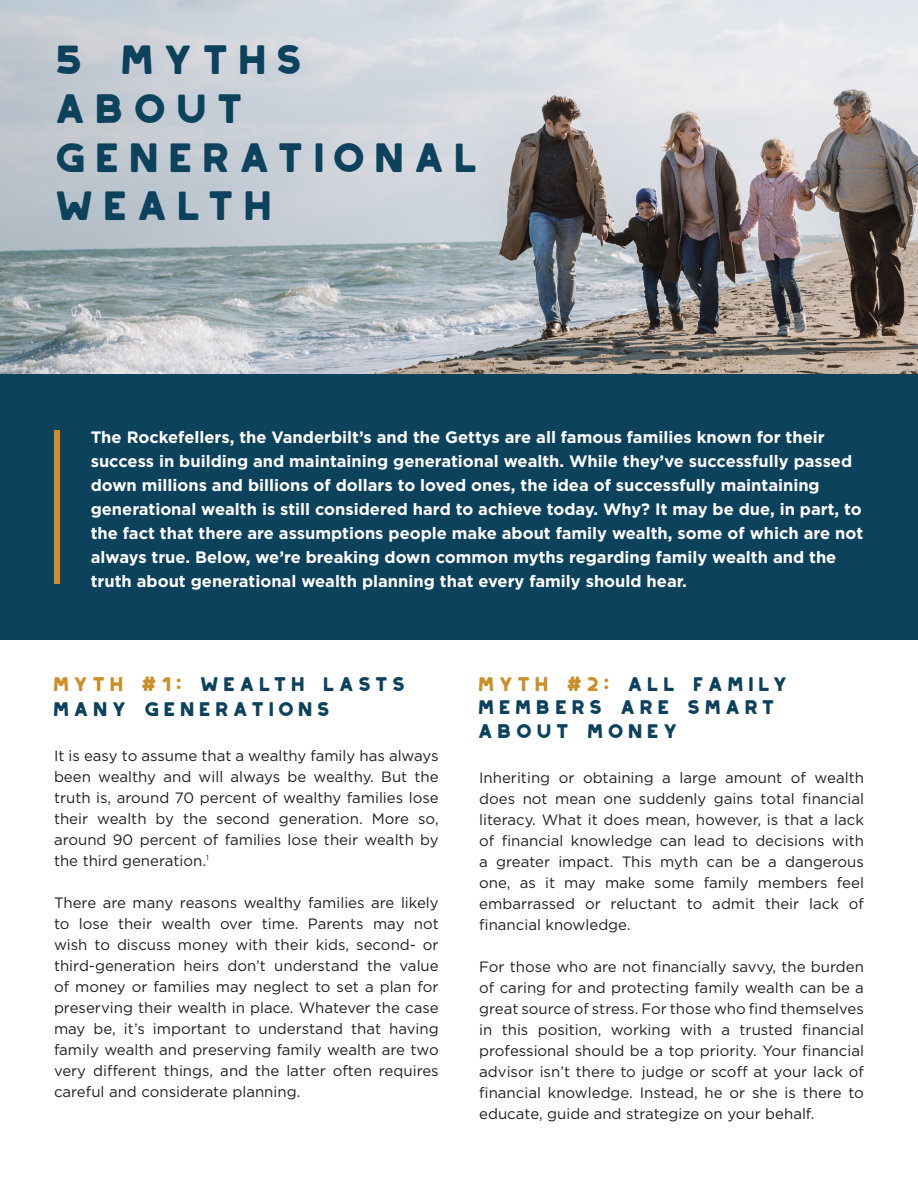
<style>
.page{position:relative;width:918px;height:1188px;background:#fff}
.page>*{position:absolute;margin:0;border:0;box-sizing:border-box;transform-origin:0 0}
.Heading_1{font:40.5px/48.6px "Tofino";color:#0d425d}
.t1{font:19.5px/23.7px "Tofino";color:#0d425c}
.Heading_2{font:700 16.5px/24px "Gotham";color:#fff}
.Paragraph_Style_1{font:15px/21px "Gotham";color:#231f20;text-align:justify}
.s1{color:#ca8f2a}
</style>
<div class="page">
<div style="left:0;top:374px;width:918px;height:265px;background:#0d425d"></div>
<img style="left:0;top:0;width:918px;height:374px">
<div style="left:54px;top:430px;width:5px;height:154px;background:#ca8f2a"></div>
<p class="Heading_1" style="left:57px;top:34px;width:259px">5 MYTHS<br>ABOUT</p>
<p class="Heading_1" style="left:57px;top:131px;width:434px">GENERATIONAL<br>WEALTH</p>
<p class="Heading_2" style="left:91px;top:425px;width:774px">The Rockefellers, the Vanderbilt’s and the Gettys are all famous families known for their success in building and maintaining generational wealth. While they’ve successfully passed down millions and billions of dollars to loved ones, the idea of successfully maintaining generational wealth is still considered hard to achieve today. Why? It may be due, in part, to the fact that there are assumptions people make about family wealth, some of which are not always true. Below, we’re breaking down common myths regarding family wealth and the truth about generational wealth planning that every family should hear.</p>
<p class="t1" style="left:54px;top:671px;width:358px;line-height:25.2px"><span class="s1">MYTH #1:</span> WEALTH LASTS<br>MANY GENERATIONS</p>
<p class="Paragraph_Style_1" style="left:54px;top:745px;width:386px">It is easy to assume that a wealthy family has always been wealthy and will always be wealthy. But the truth is, around 70 percent of wealthy families lose their wealth by the second generation. More so, around 90 percent of families lose their wealth by the third generation.<sup>1</sup></p>
<p class="Paragraph_Style_1" style="left:54px;top:892px;width:386px">There are many reasons wealthy families are likely to lose their wealth over time. Parents may not wish to discuss money with their kids, second- or third-generation heirs don’t understand the value of money or families may neglect to set a plan for preserving their wealth in place. Whatever the case may be, it’s important to understand that having family wealth and preserving family wealth are two very different things, and the latter often requires careful and considerate planning.</p>
<p class="t1" style="left:479px;top:671px;width:315px"><span class="s1">MYTH #2:</span> ALL FAMILY<br>MEMBERS ARE SMART<br>ABOUT MONEY</p>
<p class="Paragraph_Style_1" style="left:479px;top:767px;width:386px">Inheriting or obtaining a large amount of wealth does not mean one suddenly gains total financial literacy. What it does mean, however, is that a lack of financial knowledge can lead to decisions with a greater impact. This myth can be a dangerous one, as it may make some family members feel embarrassed or reluctant to admit their lack of financial knowledge.</p>
<p class="Paragraph_Style_1" style="left:479px;top:956px;width:386px">For those who are not financially savvy, the burden of caring for and protecting family wealth can be a great source of stress. For those who find themselves in this position, working with a trusted financial professional should be a top priority. Your financial advisor isn’t there to judge or scoff at your lack of financial knowledge. Instead, he or she is there to educate, guide and strategize on your behalf.</p>
</div>
